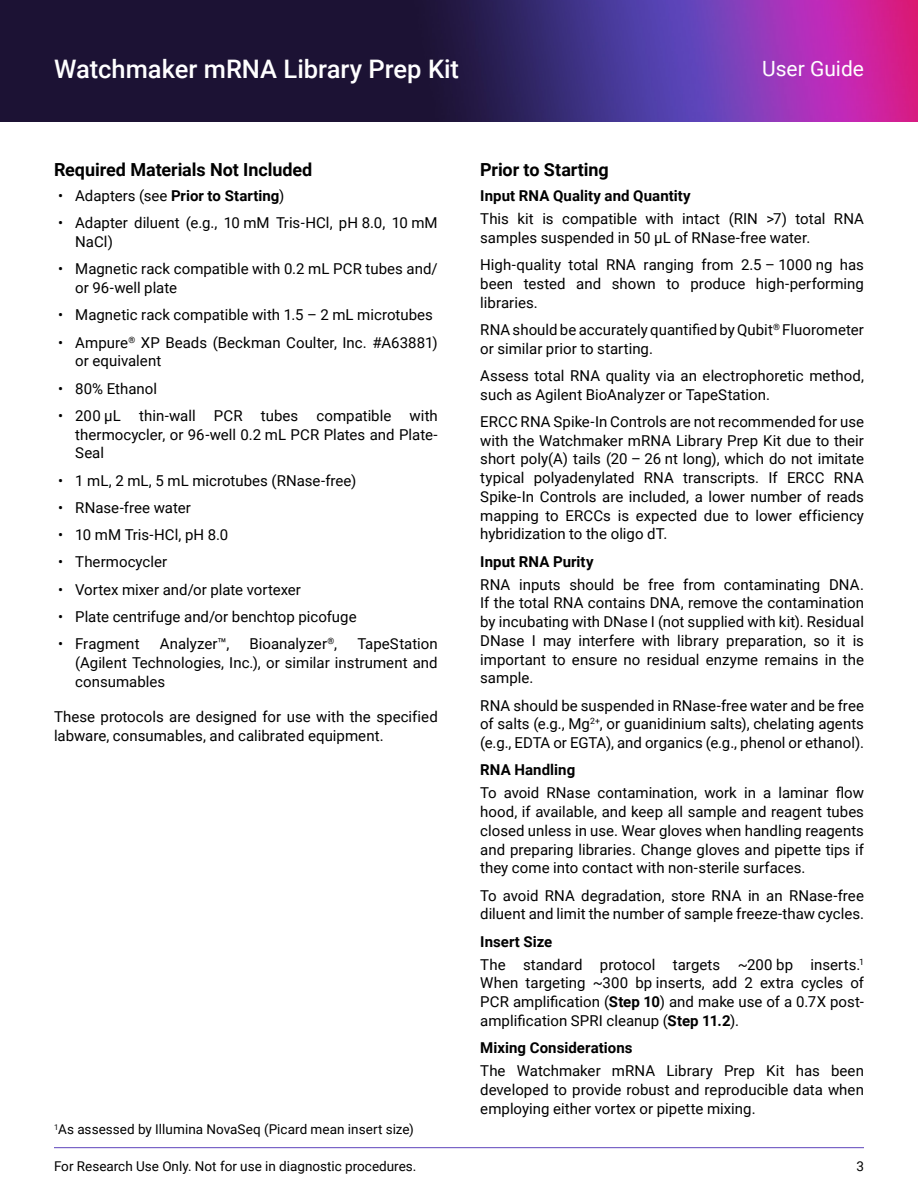
<style>
.page{position:relative;width:918px;height:1188px;background:#fff}
.page>*{position:absolute;margin:0;border:0;box-sizing:border-box;transform-origin:0 0}
.t1{font:500 25.5px "Roboto";color:#fff}
.t2{font:21px "Roboto";color:#fff}
.t3{font:700 18px "Roboto";letter-spacing:-.005em;color:#000}
.t4{font:15px/18.8px "Roboto";color:#000}
.t5{font:700 15px "Roboto";letter-spacing:.005em;color:#000}
.t6{font:13.5px "Roboto";color:#000}
.s1{font-weight:400}
.s2{font-weight:700}
</style>
<div class="page">
<img style="left:0;top:0;width:918px;height:122px">
<hr style="left:54px;top:1147px;width:810px;height:1px;background:#5e45bb">
<h1 class="t1" style="left:54px;top:59px;width:407px">Watchmaker mRNA Library Prep Kit</h1>
<h2 class="t2" style="left:762px;top:57px;width:103px">User Guide</h2>
<p class="t3" style="left:54px;top:162px;width:260px">Required Materials Not Included</p>
<p class="t5" style="left:58px;top:190px;width:228px"><span class="s1">• Adapters (see</span> Prior to Starting<span class="s1">)</span></p>
<p class="t4" style="left:75px;top:215px;width:364px;text-indent:-17px">• Adapter diluent (e.g., 10 mM Tris-HCl, pH 8.0, 10 mM<br>NaCl)</p>
<p class="t4" style="left:75px;top:261px;width:364px;text-indent:-17px">• Magnetic rack compatible with 0.2 mL PCR tubes and/ or 96-well plate</p>
<p class="t4" style="left:58px;top:307px;width:376px">• Magnetic rack compatible with 1.5 – 2 mL microtubes</p>
<p class="t4" style="left:75px;top:334px;width:364px;text-indent:-17px">• Ampure<sup>®</sup> XP Beads (Beckman Coulter, Inc. #A63881) or equivalent</p>
<p class="t4" style="left:58px;top:380px;width:100px">• 80% Ethanol</p>
<p class="t4" style="left:75px;top:407px;width:364px;text-align:justify;text-indent:-17px">• 200 µL thin-wall PCR tubes compatible with thermocycler, or 96-well 0.2 mL PCR Plates and Plate-Seal</p>
<p class="t4" style="left:58px;top:472px;width:300px">• 1 mL, 2 mL, 5 mL microtubes (RNase-free)</p>
<p class="t4" style="left:58px;top:499px;width:134px">• RNase-free water</p>
<p class="t4" style="left:58px;top:527px;width:172px">• 10 mM Tris-HCl, pH 8.0</p>
<p class="t4" style="left:58px;top:554px;width:111px">• Thermocycler</p>
<p class="t4" style="left:58px;top:581px;width:244px">• Vortex mixer and/or plate vortexer</p>
<p class="t4" style="left:58px;top:608px;width:300px">• Plate centrifuge and/or benchtop picofuge</p>
<p class="t4" style="left:58px;top:636px;width:83px">• Fragment</p>
<p class="t4" style="left:160px;top:634px;width:71px">Analyzer™,</p>
<p class="t4" style="left:250px;top:634px;width:89px">Bioanalyzer<sup>®</sup>,</p>
<p class="t4" style="left:75px;top:636px;width:364px;text-align:justify;text-indent:282px">TapeStation (Agilent Technologies, Inc.), or similar instrument and consumables</p>
<p class="t4" style="left:54px;top:709px;width:385px">These protocols are designed for use with the specified labware, consumables, and calibrated equipment.</p>
<p class="t6" style="left:54px;top:1120px;width:362px"><sup>1</sup> As assessed by Illumina NovaSeq (Picard mean insert size)</p>
<p class="t3" style="left:480px;top:162px;width:130px">Prior to Starting</p>
<p class="t5" style="left:480px;top:190px;width:212px">Input RNA Quality and Quantity</p>
<p class="t4" style="left:480px;top:209px;width:385px">This kit is compatible with intact (RIN &gt;7) total RNA samples suspended in 50 µL of RNase-free water.</p>
<p class="t4" style="left:480px;top:255px;width:385px;text-align:justify">High-quality total RNA ranging from 2.5 – 1000 ng has been tested and shown to produce high-performing libraries.</p>
<p class="t4" style="left:480px;top:319px;width:385px">RNA should be accurately quantified by Qubit<sup>®</sup> Fluorometer or similar prior to starting.</p>
<p class="t4" style="left:480px;top:367px;width:385px">Assess total RNA quality via an electrophoretic method, such as Agilent BioAnalyzer or TapeStation.</p>
<p class="t4" style="left:480px;top:411px;width:385px;text-align:justify">ERCC RNA Spike-In Controls are not recommended for use with the Watchmaker mRNA Library Prep Kit due to their short poly(A) tails (20 – 26 nt long), which do not imitate typical polyadenylated RNA transcripts. If ERCC RNA Spike-In Controls are included, a lower number of reads mapping to ERCCs is expected due to lower efficiency hybridization to the oligo dT.</p>
<p class="t5" style="left:480px;top:555px;width:115px">Input RNA Purity</p>
<p class="t4" style="left:480px;top:576px;width:385px;text-align:justify">RNA inputs should be free from contaminating DNA.<br>If the total RNA contains DNA, remove the contamination by incubating with DNase I (not supplied with kit). Residual DNase I may interfere with library preparation, so it is important to ensure no residual enzyme remains in the sample.</p>
<p class="t4" style="left:480px;top:697px;width:385px;text-align:justify">RNA should be suspended in RNase-free water and be free of salts (e.g., Mg<sup>2+</sup>, or guanidinium salts), chelating agents (e.g., EDTA or EGTA), and organics (e.g., phenol or ethanol).</p>
<p class="t5" style="left:480px;top:764px;width:96px">RNA Handling</p>
<p class="t4" style="left:480px;top:783px;width:385px;text-align:justify">To avoid RNase contamination, work in a laminar flow hood, if available, and keep all sample and reagent tubes closed unless in use. Wear gloves when handling reagents and preparing libraries. Change gloves and pipette tips if they come into contact with non-sterile surfaces.</p>
<p class="t4" style="left:480px;top:887px;width:385px">To avoid RNA degradation, store RNA in an RNase-free diluent and limit the number of sample freeze-thaw cycles.</p>
<p class="t4" style="left:480px;top:931px;width:385px;line-height:23px"><span class="s2">Insert Size<br></span>The standard protocol targets ~200 bp inserts.<sup>1</sup></p>
<p class="t4" style="left:480px;top:973px;width:385px;text-align:justify">When targeting ~300 bp inserts, add 2 extra cycles of PCR amplification (<span class="s2">Step 10</span>) and make use of a 0.7X post&shy;amplification SPRI cleanup (<span class="s2">Step 11.2</span>).</p>
<p class="t5" style="left:480px;top:1042px;width:154px">Mixing Considerations</p>
<p class="t4" style="left:480px;top:1063px;width:385px;text-align:justify">The Watchmaker mRNA Library Prep Kit has been developed to provide robust and reproducible data when employing either vortex or pipette mixing.</p>
<p class="t6" style="left:54px;top:1160px;width:364px">For Research Use Only. Not for use in diagnostic procedures.</p>
<p class="t6" style="left:856px;top:1160px;width:9px">3</p>
</div>
